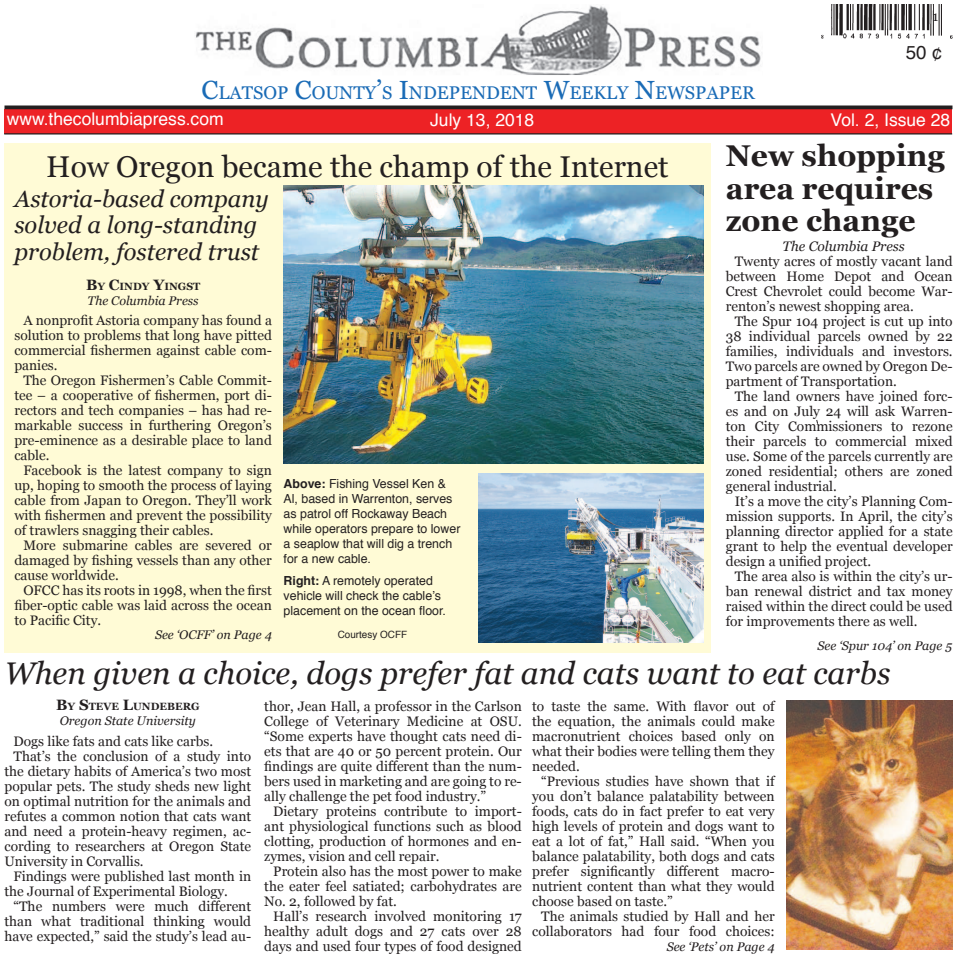
<style>
.page{position:relative;width:957px;height:957px;background:#fff}
.page>*{position:absolute;margin:0;border:0;box-sizing:border-box;transform-origin:0 0}
.t1{font:italic 31.25px "Georgia";color:#231f20}
.t2{font:30px "Georgia";color:#231f20}
.t3{font:700 30px/32.5px "Georgia";color:#231f20}
.t4{font:italic 23.75px/26.2px "Georgia";color:#231f20}
.t5{font:18.75px "Helvetica";color:#231f20}
.t6{font:18.38px "Georgia";color:#1a6bb6}
.t7{font:17.5px "Helvetica";color:#fff}
.t8{font:13.75px/15px "Georgia";color:#231f20;text-align:justify}
.t9{font:italic 13.75px "Georgia";color:#231f20}
.t10{font:12.5px/15px "Helvetica";color:#231f20}
.t11{font:italic 12.5px "Georgia";color:#231f20}
.t12{font:700 10.5px "Georgia";color:#231f20}
.t13{font:10px "Helvetica";color:#231f20}
.s1{font-size:26.25px}
.s2{font-size:15px}
.s3{font-weight:700}
</style>
<div class="page">
<div style="left:4px;top:109px;width:948px;height:25px;background:#ed2225"></div>
<hr style="left:4px;top:133px;width:948px;height:1px;background:#231f20">
<svg style="left:4px;top:105px;width:948px;height:4px;background:#3e3b3b"></svg>
<img style="left:195px;top:5px;width:566px;height:70px">
<img style="left:821px;top:5px;width:131px;height:34px">
<div style="left:4px;top:143px;width:706px;height:510px;background:#fffbd6"></div>
<img style="left:284px;top:186px;width:419px;height:277px">
<img style="left:478px;top:473px;width:225px;height:169px">
<img style="left:786px;top:701px;width:166px;height:248px">
<p class="t8" style="left:932px;top:9px;width:7px">1</p>
<h3 class="t5" style="left:905px;top:45px;width:38px">50 ¢</h3>
<h3 class="t6" style="left:202px;top:81px;width:555px"><span class="s1">C</span>LATSOP <span class="s1">C</span>OUNTY<span class="s1">’</span>S <span class="s1">I</span>NDEPENDENT <span class="s1">W</span>EEKLY <span class="s1">N</span>EWSPAPER</h3>
<p class="t7" style="left:430px;top:113px;width:106px">July 13, 2018</p>
<p class="t7" style="left:830px;top:113px;width:121px">Vol. 2, Issue 28</p>
<p class="t7" style="left:7px;top:112px;width:218px">www.thecolumbiapress.com</p>
<h2 class="t3" style="left:725px;top:142px;width:220px">New shopping area requires zone change</h2>
<h2 class="t2" style="left:46px;top:154px;width:623px">How Oregon became the champ of the Internet</h2>
<h3 class="t4" style="left:14px;top:187px;width:256px">Astoria-based company solved a long-standing problem, fostered trust</h3>
<p class="t9" style="left:782px;top:241px;width:124px">The Columbia Press</p>
<p class="t8" style="left:725px;top:253px;width:228px;text-indent:9px">Twenty acres of mostly vacant land between Home Depot and Ocean Crest Chevrolet could become War&shy;renton’s newest shopping area.</p>
<p class="t8" style="left:725px;top:313px;width:228px;text-indent:9px">The Spur 104 project is cut up into 38 individual parcels owned by 22 families, individuals and investors.<br>Two parcels are owned by Oregon De&shy;partment of Transportation.</p>
<p class="t8" style="left:725px;top:388px;width:228px;text-indent:9px">The land owners have joined forc&shy;es and on July 24 will ask Warren&shy;ton City Commissioners to rezone their parcels to commercial mixed use. Some of the parcels currently are zoned residential; others are zoned general industrial.</p>
<p class="t8" style="left:725px;top:493px;width:228px;text-indent:9px">It’s a move the city’s Planning Com&shy;mission supports. In April, the city’s planning director applied for a state grant to help the eventual developer design a unified project.</p>
<p class="t8" style="left:725px;top:568px;width:228px;text-indent:9px">The area also is within the city’s ur&shy;ban renewal district and tax money raised within the direct could be used for improvements there as well.</p>
<p class="t12" style="left:86px;top:280px;width:116px"><span class="s2">B</span>Y <span class="s2">C</span>INDY <span class="s2">Y</span>INGST</p>
<p class="t11" style="left:88px;top:295px;width:113px">The Columbia Press</p>
<p class="t8" style="left:14px;top:312px;width:259px;text-indent:9px">A nonprofit Astoria company has found a solution to problems that long have pitted commercial fishermen against cable com&shy;panies.</p>
<p class="t8" style="left:14px;top:372px;width:259px;text-indent:9px">The Oregon Fishermen’s Cable Commit&shy;tee – a cooperative of fishermen, port di&shy;rectors and tech companies – has had re&shy;markable success in furthering Oregon’s pre-eminence as a desirable place to land cable.</p>
<p class="t8" style="left:14px;top:462px;width:259px;text-indent:9px">Facebook is the latest company to sign up, hoping to smooth the process of laying cable from Japan to Oregon. They’ll work with fishermen and prevent the possibility of trawlers snagging their cables.</p>
<p class="t8" style="left:14px;top:537px;width:259px;text-indent:9px">More submarine cables are severed or damaged by fishing vessels than any other cause worldwide.</p>
<p class="t8" style="left:14px;top:582px;width:259px;text-indent:9px">OFCC has its roots in 1998, when the first fiber-optic cable was laid across the ocean to Pacific City.</p>
<h1 class="t1" style="left:5px;top:660px;width:887px">When given a choice, dogs prefer fat and cats want to eat carbs</h1>
<p class="t12" style="left:56px;top:700px;width:145px"><span class="s2">B</span>Y <span class="s2">S</span>TEVE <span class="s2">L</span>UNDEBERG</p>
<p class="t11" style="left:60px;top:715px;width:138px">Oregon State University</p>
<p class="t8" style="left:14px;top:732px;width:201px">Dogs like fats and cats like carbs.</p>
<p class="t8" style="left:14px;top:747px;width:239px">That’s the conclusion of a study into</p>
<p class="t8" style="left:4px;top:762px;width:248px">the dietary habits of America’s two most</p>
<p class="t8" style="left:4px;top:777px;width:248px">popular pets. The study sheds new light</p>
<p class="t8" style="left:4px;top:792px;width:248px">on optimal nutrition for the animals and</p>
<p class="t8" style="left:4px;top:807px;width:248px">refutes a common notion that cats want</p>
<p class="t8" style="left:4px;top:822px;width:248px">and need a protein-heavy regimen, ac-</p>
<p class="t8" style="left:4px;top:837px;width:248px">cording to researchers at Oregon State</p>
<p class="t8" style="left:4px;top:852px;width:141px">University in Corvallis.</p>
<p class="t8" style="left:14px;top:867px;width:239px">Findings were published last month in</p>
<p class="t8" style="left:4px;top:882px;width:225px">the Journal of Experimental Biology.</p>
<p class="t8" style="left:14px;top:897px;width:239px">“The numbers were much different</p>
<p class="t8" style="left:4px;top:912px;width:248px">than what traditional thinking would</p>
<p class="t8" style="left:4px;top:927px;width:248px">have expected,” said the study’s lead au-</p>
<p class="t10" style="left:284px;top:477px;width:178px"><span class="s3">Above:</span> Fishing Vessel Ken &amp;<br>Al, based in Warrenton, serves as patrol off Rockaway Beach while operators prepare to lower a seaplow that will dig a trench for a new cable.</p>
<p class="t10" style="left:284px;top:574px;width:164px"><span class="s3">Right:</span> A remotely operated vehicle will check the cable’s placement on the ocean floor.</p>
<p class="t13" style="left:338px;top:630px;width:71px">Courtesy OCFF</p>
<p class="t11" style="left:155px;top:629px;width:118px">See ‘OCFF’ on Page 4</p>
<p class="t11" style="left:817px;top:640px;width:136px">See ‘Spur 104’ on Page 5</p>
<p class="t8" style="left:532px;top:698px;width:244px">to taste the same. With flavor out of the equation, the animals could make macronutrient choices based only on what their bodies were telling them they needed.</p>
<p class="t8" style="left:532px;top:773px;width:244px;text-indent:9px">“Previous studies have shown that if you don’t balance palatability between foods, cats do in fact prefer to eat very high levels of protein and dogs want to eat a lot of fat,” Hall said. “When you balance palatability, both dogs and cats prefer significantly different macro&shy;nutrient content than what they would choose based on taste.”</p>
<p class="t8" style="left:532px;top:908px;width:244px;text-align:right">The animals studied by Hall and her collaborators had four food choices:</p>
<p class="t8" style="left:264px;top:698px;width:259px">thor, Jean Hall, a professor in the Carlson College of Veterinary Medicine at OSU. “Some experts have thought cats need di&shy;ets that are 40 or 50 percent protein. Our findings are quite different than the num&shy;bers used in marketing and are going to re&shy;ally challenge the pet food industry.”</p>
<p class="t8" style="left:264px;top:803px;width:259px;text-indent:9px">Dietary proteins contribute to import&shy;ant physiological functions such as blood clotting, production of hormones and en&shy;zymes, vision and cell repair.</p>
<p class="t8" style="left:264px;top:863px;width:259px;text-indent:9px">Protein also has the most power to make the eater feel satiated; carbohydrates are No. 2, followed by fat.</p>
<p class="t8" style="left:264px;top:908px;width:259px;text-indent:9px">Hall’s research involved monitoring 17 healthy adult dogs and 27 cats over 28 days and used four types of food designed</p>
<p class="t11" style="left:666px;top:941px;width:109px">See ‘Pets’ on Page 4</p>
</div>
